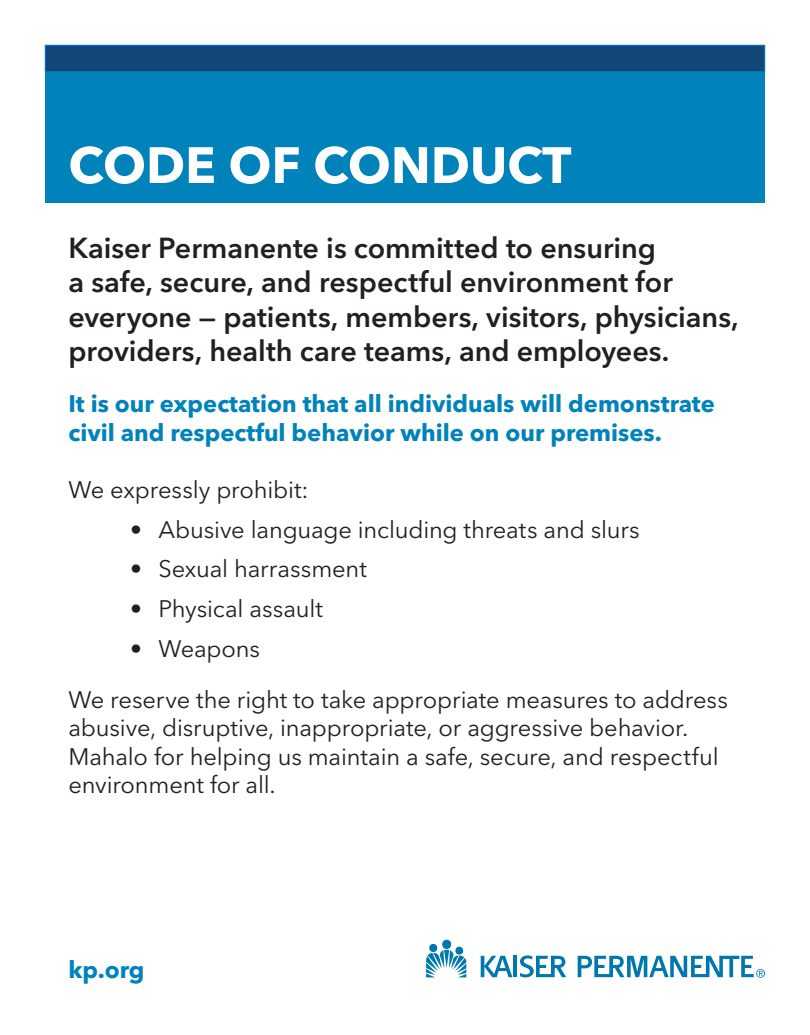
<style>
.page{position:relative;width:810px;height:1035px;background:#fff}
.page>*{position:absolute;margin:0;border:0;box-sizing:border-box;transform-origin:0 0}
.t1{font:700 50.5px "Avenir Next LT Pro";color:#fff}
.t2{font:600 28.75px/34.5px "Avenir Next LT Pro";color:#231f20}
.t3{font:23.75px/28.5px "Avenir Next LT Pro";letter-spacing:-.005em;color:#231f20}
.t4{font:700 23.75px/28.5px "Avenir Next LT Pro";color:#0082bb}
</style>
<div class="page">
<div style="left:45px;top:45px;width:720px;height:157px;background:#0082bb"></div>
<div style="left:45px;top:45px;width:720px;height:27px;background:#114676;border:1px solid #0082bb"></div>
<svg style="left:426px;top:943px;width:40px;height:34px"></svg>
<div style="left:442px;top:940px;width:9px;height:9px;background:#0078ae;border-radius:50%"></div>
<hr style="left:514px;top:956px;width:3px;height:21px;background:#0078ae">
<svg style="left:481px;top:956px;width:31px;height:21px"></svg>
<svg style="left:520px;top:955px;width:46px;height:22px"></svg>
<svg style="left:578px;top:956px;width:187px;height:22px"></svg>
<p class="t1" style="left:68px;top:134px;width:505px">CODE OF CONDUCT</p>
<p class="t2" style="left:68px;top:231px;width:672px">Kaiser Permanente is committed to ensuring<br>a safe, secure, and respectful environment for everyone — patients, members, visitors, physicians, providers, health care teams, and employees.</p>
<p class="t4" style="left:68px;top:390px;width:648px">It is our expectation that all individuals will demonstrate civil and respectful behavior while on our premises.</p>
<p class="t3" style="left:68px;top:475px;width:242px">We expressly prohibit:</p>
<p class="t3" style="left:130px;top:515px;width:511px">• Abusive language including threats and slurs</p>
<p class="t3" style="left:130px;top:555px;width:238px">• Sexual harrassment</p>
<p class="t3" style="left:130px;top:595px;width:194px">• Physical assault</p>
<p class="t3" style="left:130px;top:634px;width:131px">• Weapons</p>
<p class="t3" style="left:68px;top:685px;width:661px">We reserve the right to take appropriate measures to address abusive, disruptive, inappropriate, or aggressive behavior.<br>Mahalo for helping us maintain a safe, secure, and respectful environment for all.</p>
<p class="t4" style="left:68px;top:955px;width:78px">kp.org</p>
</div>
